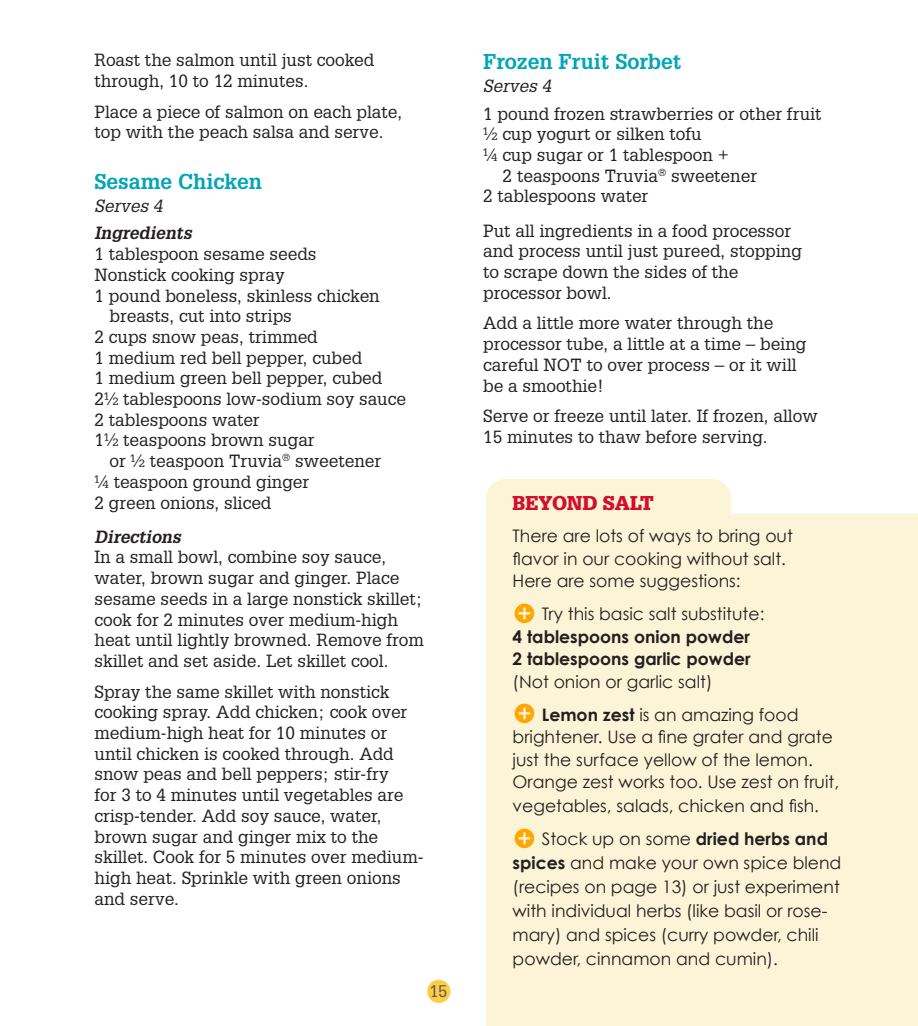
<style>
.page{position:relative;width:918px;height:1026px;background:#fff}
.page>*{position:absolute;margin:0;border:0;box-sizing:border-box;transform-origin:0 0}
.body{font:46.5px "Entypo";color:#ffa700}
.Recipe_names{font:700 21px "Glypha LT Std";color:#00a5b6}
.subheads{font:900 19.5px "Glypha LT Std";color:#d30d2b}
.Recipe_names-2{font:17.25px/20.7px "Glypha LT Std";color:#231f20}
.body-2{font:17.25px/22.5px "Century Gothic";color:#231f20}
.t1{font:italic 700 17.25px "Glypha LT Std";color:#231f20}
.t2{font:italic 17.25px "Glypha LT Std";color:#231f20}
.subheads-2{font:16.5px "Glypha LT Std";color:#57585a}
.s1{font-weight:700}
</style>
<div class="page">
<div style="left:427px;top:980px;width:23px;height:23px;background:#ffcd41;border-radius:50%"></div>
<div style="left:486px;top:479px;width:245px;height:102px;background:#fbf4d6;border-radius:20px"></div>
<div style="left:486px;top:514px;width:432px;height:512px;background:#fbf4d6"></div>
<p class="Recipe_names-2" style="left:94px;top:50px;width:281px">Roast the salmon until just cooked through, 10 to 12 minutes.</p>
<p class="Recipe_names-2" style="left:94px;top:101px;width:309px">Place a piece of salmon on each plate, top with the peach salsa and serve.</p>
<p class="Recipe_names" style="left:94px;top:168px;width:169px">Sesame Chicken</p>
<p class="t2" style="left:94px;top:195px;width:70px">Serves 4</p>
<p class="t1" style="left:94px;top:223px;width:99px">Ingredients</p>
<p class="Recipe_names-2" style="left:94px;top:243px;width:224px">1 tablespoon sesame seeds</p>
<p class="Recipe_names-2" style="left:94px;top:264px;width:192px">Nonstick cooking spray</p>
<p class="Recipe_names-2" style="left:110px;top:285px;width:272px;text-indent:-15px">1 pound boneless, skinless chicken breasts, cut into strips</p>
<p class="Recipe_names-2" style="left:94px;top:326px;width:225px">2 cups snow peas, trimmed</p>
<p class="Recipe_names-2" style="left:94px;top:347px;width:269px">1 medium red bell pepper, cubed</p>
<p class="Recipe_names-2" style="left:94px;top:367px;width:289px">1 medium green bell pepper, cubed</p>
<p class="Recipe_names-2" style="left:94px;top:388px;width:313px">2½ tablespoons low-sodium soy sauce</p>
<p class="Recipe_names-2" style="left:94px;top:409px;width:167px">2 tablespoons water</p>
<p class="Recipe_names-2" style="left:110px;top:430px;width:273px;text-indent:-15px">1½ teaspoons brown sugar<br>or ½ teaspoon Truvia<sup>®</sup> sweetener</p>
<p class="Recipe_names-2" style="left:94px;top:471px;width:216px">¼ teaspoon ground ginger</p>
<p class="Recipe_names-2" style="left:94px;top:492px;width:179px">2 green onions, sliced</p>
<p class="t1" style="left:94px;top:526px;width:88px">Directions</p>
<p class="Recipe_names-2" style="left:94px;top:547px;width:331px">In a small bowl, combine soy sauce, water, brown sugar and ginger. Place sesame seeds in a large nonstick skillet; cook for 2 minutes over medium-high heat until lightly browned. Remove from skillet and set aside. Let skillet cool.</p>
<p class="Recipe_names-2" style="left:94px;top:681px;width:331px">Spray the same skillet with nonstick cooking spray. Add chicken; cook over medium-high heat for 10 minutes or until chicken is cooked through. Add snow peas and bell peppers; stir-fry<br>for 3 to 4 minutes until vegetables are crisp-tender. Add soy sauce, water, brown sugar and ginger mix to the skillet. Cook for 5 minutes over medium&shy;high heat. Sprinkle with green onions and serve.</p>
<p class="subheads-2" style="left:430px;top:981px;width:19px">15</p>
<p class="Recipe_names" style="left:483px;top:49px;width:200px">Frozen Fruit Sorbet</p>
<p class="t2" style="left:483px;top:76px;width:70px">Serves 4</p>
<p class="Recipe_names-2" style="left:483px;top:103px;width:340px">1 pound frozen strawberries or other fruit</p>
<p class="Recipe_names-2" style="left:483px;top:123px;width:220px">½ cup yogurt or silken tofu</p>
<p class="Recipe_names-2" style="left:503px;top:144px;width:256px;text-indent:-19px">¼ cup sugar or 1 tablespoon +<br>2 teaspoons Truvia<sup>®</sup> sweetener</p>
<p class="Recipe_names-2" style="left:483px;top:186px;width:167px">2 tablespoons water</p>
<p class="Recipe_names-2" style="left:483px;top:220px;width:320px">Put all ingredients in a food processor and process until just pureed, stopping to scrape down the sides of the processor bowl.</p>
<p class="Recipe_names-2" style="left:483px;top:313px;width:325px">Add a little more water through the processor tube, a little at a time – being careful NOT to over process – or it will be a smoothie!</p>
<p class="Recipe_names-2" style="left:483px;top:405px;width:336px">Serve or freeze until later. If frozen, allow<br>15 minutes to thaw before serving.</p>
<p class="subheads" style="left:513px;top:492px;width:142px">BEYOND SALT</p>
<p class="body-2" style="left:513px;top:525px;width:282px">There are lots of ways to bring out flavor in our cooking without salt.<br>Here are some suggestions:</p>
<p class="body" style="left:513px;top:582px;width:26px">⊕</p>
<p class="body-2" style="left:513px;top:603px;width:253px;text-indent:29px">Try this basic salt substitute:<br><span class="s1">4 tablespoons onion powder<br>2 tablespoons garlic powder </span>(Not onion or garlic salt)</p>
<p class="body" style="left:513px;top:682px;width:26px">⊕</p>
<p class="body-2" style="left:513px;top:703px;width:328px;text-indent:29px"><span class="s1">Lemon zest</span> is an amazing food brightener. Use a fine grater and grate just the surface yellow of the lemon.<br>Orange zest works too. Use zest on fruit, vegetables, salads, chicken and fish.</p>
<p class="body" style="left:513px;top:806px;width:26px">⊕</p>
<p class="body-2" style="left:513px;top:827px;width:330px;line-height:24px;text-indent:29px">Stock up on some <span class="s1">dried herbs and spices</span> and make your own spice blend (recipes on page 13) or just experiment with individual herbs (like basil or rose&shy;mary) and spices (curry powder, chili powder, cinnamon and cumin).</p>
</div>
